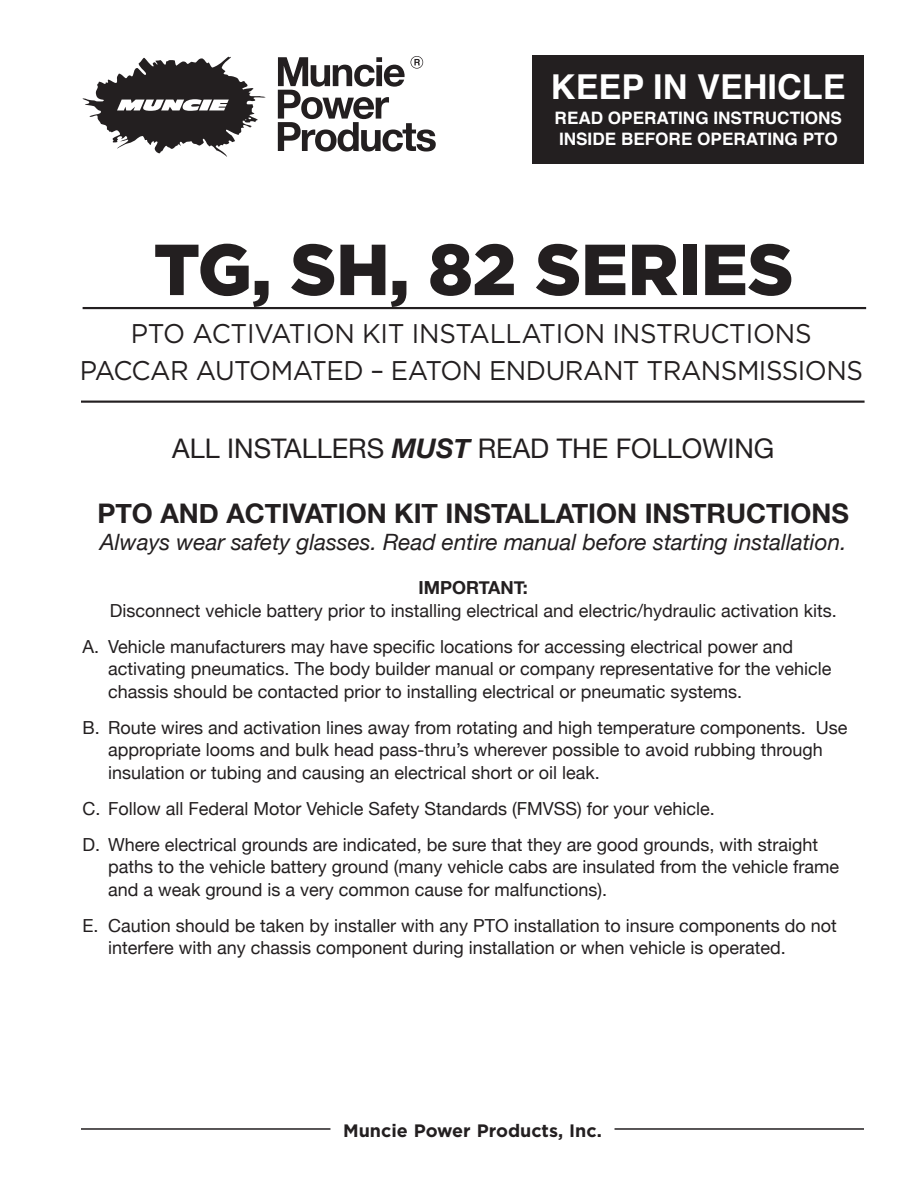
<style>
.page{position:relative;width:918px;height:1188px;background:#fff}
.page>*{position:absolute;margin:0;border:0;box-sizing:border-box;transform-origin:0 0}
.t1{font:900 72px "Gotham";letter-spacing:-.005em;color:#231f20}
.t2{font:700 34.35px "Helvetica";color:#fff}
.t3{font:27px/37.5px "Gotham";letter-spacing:-.02em;color:#231f20;text-align:center;scale:.96 1}
.t4{font:700 27px "Helvetica Neue";color:#231f20}
.t5{font:27px "Helvetica Neue";color:#231f20}
.t6{font:italic 22.5px "Helvetica Neue";color:#231f20}
.t7{font:18px/22.5px "Helvetica Neue";color:#231f20}
.t8{font:700 18px "Gotham";color:#231f20}
.t9{font:700 18px "Helvetica Neue";color:#231f20}
.t10{font:700 17.1px "Helvetica";color:#fff}
.s1{font-weight:700;font-style:italic}
</style>
<div class="page">
<svg style="left:278px;top:56px;width:158px;height:96px"></svg>
<svg style="left:82px;top:57px;width:184px;height:100px"></svg>
<div style="left:533px;top:55px;width:331px;height:108px;background:#231f20"></div>
<hr style="left:83px;top:307px;width:783px;height:2px;background:#231f20">
<hr style="left:81px;top:401px;width:784px;height:2px;background:#231f20">
<hr style="left:81px;top:1128px;width:249px;height:2px;background:#231f20">
<hr style="left:615px;top:1128px;width:249px;height:2px;background:#231f20">
<p class="t2" style="left:551px;top:60px;width:296px">KEEP IN VEHICLE</p>
<p class="t10" style="left:555px;top:104px;width:289px">READ OPERATING INSTRUCTIONS</p>
<p class="t10" style="left:559px;top:125px;width:280px">INSIDE BEFORE OPERATING PTO</p>
<p class="t1" style="left:154px;top:220px;width:642px">TG, SH, 82 SERIES</p>
<p class="t3" style="left:80px;top:314px;width:817px">PTO ACTIVATION KIT INSTALLATION INSTRUCTIONS<br>PACCAR AUTOMATED – EATON ENDURANT TRANSMISSIONS</p>
<p class="t5" style="left:172px;top:429px;width:604px">ALL INSTALLERS <span class="s1">MUST</span> READ THE FOLLOWING</p>
<p class="t4" style="left:97px;top:492px;width:753px">PTO AND ACTIVATION KIT INSTALLATION INSTRUCTIONS</p>
<p class="t6" style="left:100px;top:526px;width:748px">Always wear safety glasses. Read entire manual before starting installation.</p>
<p class="t9" style="left:419px;top:574px;width:111px">IMPORTANT:</p>
<p class="t7" style="left:110px;top:600px;width:729px">Disconnect vehicle battery prior to installing electrical and electric/hydraulic activation kits.</p>
<p class="t7" style="left:108px;top:636px;width:725px;text-indent:-26px">A. Vehicle manufacturers may have specific locations for accessing electrical power and activating pneumatics. The body builder manual or company representative for the vehicle chassis should be contacted prior to installing electrical or pneumatic systems.</p>
<p class="t7" style="left:108px;top:717px;width:741px;text-indent:-26px">B. Route wires and activation lines away from rotating and high temperature components. Use appropriate looms and bulk head pass-thru’s wherever possible to avoid rubbing through insulation or tubing and causing an electrical short or oil leak.</p>
<p class="t7" style="left:83px;top:798px;width:634px">C. Follow all Federal Motor Vehicle Safety Standards (FMVSS) for your vehicle.</p>
<p class="t7" style="left:108px;top:834px;width:733px;text-indent:-26px">D. Where electrical grounds are indicated, be sure that they are good grounds, with straight paths to the vehicle battery ground (many vehicle cabs are insulated from the vehicle frame and a weak ground is a very common cause for malfunctions).</p>
<p class="t7" style="left:108px;top:915px;width:730px;text-indent:-26px">E. Caution should be taken by installer with any PTO installation to insure components do not interfere with any chassis component during installation or when vehicle is operated.</p>
<p class="t8" style="left:343px;top:1118px;width:260px">Muncie Power Products, Inc.</p>
</div>
